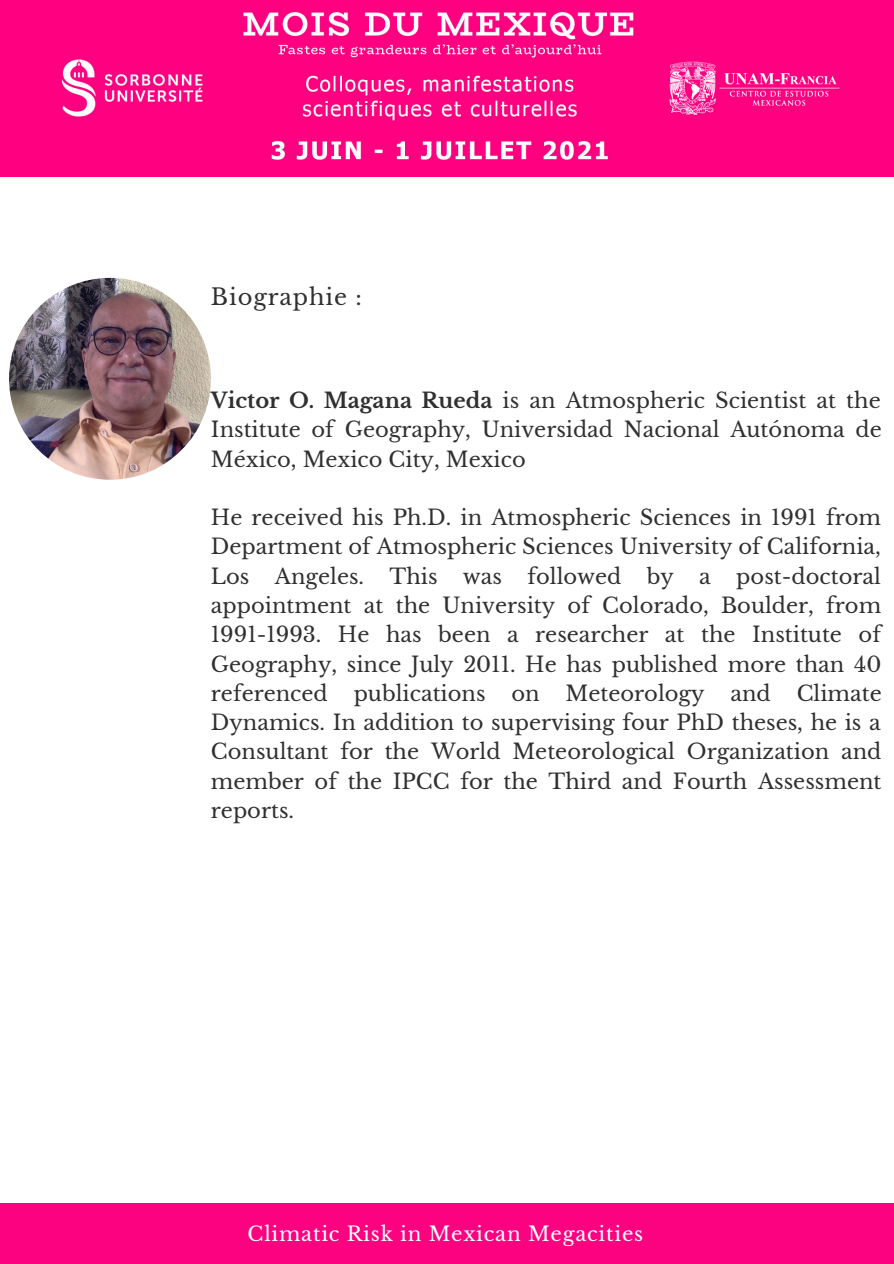
<style>
.page{position:relative;width:894px;height:1264px;background:#fff}
.page>*{position:absolute;margin:0;border:0;box-sizing:border-box;transform-origin:0 0}
.t1{font:22.5px "Libre Baskerville";letter-spacing:.04em;color:#303030}
.t2{font:21px/29.2px "Libre Baskerville";color:#303030;text-align:justify}
.t3{font:19.8px "Libre Baskerville";letter-spacing:.04em;color:#fff}
.s1{font-weight:700}
</style>
<div class="page">
<div style="left:0;top:1203px;width:893px;height:60px;background:#fd0280"></div>
<img style="left:0;top:0;width:893px;height:177px">
<img style="left:9px;top:278px;width:202px;height:202px;border-radius:50%">
<p class="t1" style="left:211px;top:283px;width:152px">Biographie :</p>
<p class="t2" style="left:211px;top:386px;width:672px"><span class="s1">Victor O. Magana Rueda</span> is an Atmospheric Scientist at the Institute of Geography, Universidad Nacional Autónoma de México, Mexico City, Mexico</p>
<p class="t2" style="left:211px;top:503px;width:672px">He received his Ph.D. in Atmospheric Sciences in 1991 from Department of Atmospheric Sciences University of California, Los Angeles. This was followed by a post-doctoral appointment at the University of Colorado, Boulder, from 1991-1993. He has been a researcher at the Institute of Geography, since July 2011. He has published more than 40 referenced publications on Meteorology and Climate Dynamics. In addition to supervising four PhD theses, he is a Consultant for the World Meteorological Organization and member of the IPCC for the Third and Fourth Assessment reports.</p>
<p class="t3" style="left:247px;top:1221px;width:397px">Climatic Risk in Mexican Megacities</p>
</div>
